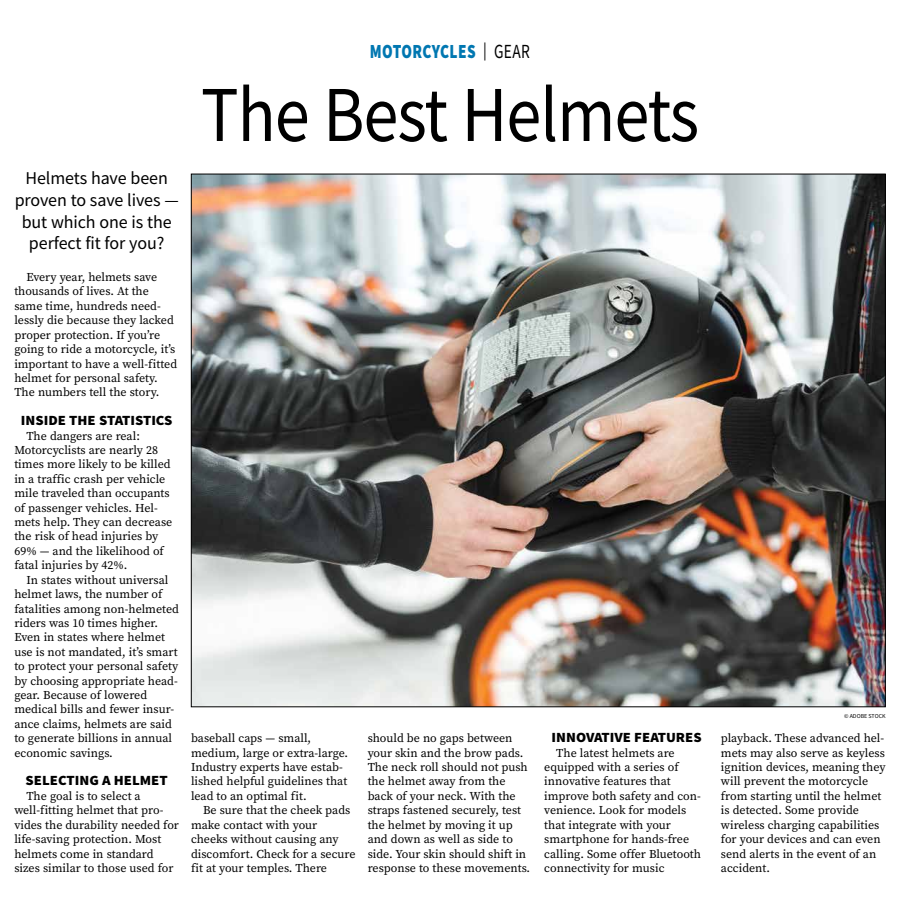
<style>
.page{position:relative;width:900px;height:908px;background:#fff}
.page>*{position:absolute;margin:0;border:0;box-sizing:border-box;transform-origin:0 0}
.t1{font:79.2px "Source Sans Pro";letter-spacing:-.015em;color:#000;scale:.89 1}
.t2{font:900 20px "Source Sans Pro";letter-spacing:.025em;color:#0077b1;scale:.77 1}
.t3{font:18px/21.6px "Source Sans Pro";letter-spacing:-.005em;color:#000;text-align:center}
.t4{font:900 14px "Source Sans Pro";color:#000;scale:1.05 1}
.t5{font:12px/14.4px "Source Serif Pro";color:#000}
.t6{font:6px "Source Sans Pro";color:#000}
.s1{font-weight:400;font-size:18px;color:#000}
.s2{font-weight:400;color:#000}
</style>
<div class="page">
<img style="left:193px;top:176px;width:691px;height:528px">
<h3 class="t3" style="left:15px;top:167px;width:166px">Helmets have been proven to save lives — but which one is the perfect fit for you?</h3>
<p class="t5" style="left:14px;top:270px;width:164px;text-indent:12px">Every year, helmets save thousands of lives. At the same time, hundreds need&shy;lessly die because they lacked proper protection. If you’re going to ride a motorcycle, it’s important to have a well-fitted helmet for personal safety.<br>The numbers tell the story.</p>
<p class="t4" style="left:21px;top:410px;width:146px">INSIDE THE STATISTICS</p>
<p class="t5" style="left:14px;top:428px;width:159px;text-indent:12px">The dangers are real:<br>Motorcyclists are nearly 28 times more likely to be killed in a traffic crash per vehicle mile traveled than occupants of passenger vehicles. Hel&shy;mets help. They can decrease the risk of head injuries by<br>69% — and the likelihood of fatal injuries by 42%.</p>
<p class="t5" style="left:14px;top:572px;width:166px;text-indent:12px">In states without universal helmet laws, the number of fatalities among non-helmeted riders was 10 times higher.<br>Even in states where helmet use is not mandated, it’s smart to protect your personal safety by choosing appropriate head&shy;gear. Because of lowered medical bills and fewer insur&shy;ance claims, helmets are said to generate billions in annual economic savings.</p>
<p class="t4" style="left:26px;top:770px;width:137px">SELECTING A HELMET</p>
<p class="t5" style="left:14px;top:788px;width:166px;text-indent:12px">The goal is to select a well-fitting helmet that pro&shy;vides the durability needed for life-saving protection. Most helmets come in standard sizes similar to those used for</p>
<h2 class="t2" style="left:370px;top:38px;width:209px">MOTORCYCLES <span class="s1">|</span> <span class="s2">GEAR</span></h2>
<h1 class="t1" style="left:201px;top:64px;width:561px">The Best Helmets</h1>
<p class="t5" style="left:191px;top:730px;width:159px">baseball caps — small, medium, large or extra-large.<br>Industry experts have estab&shy;lished helpful guidelines that lead to an optimal fit.</p>
<p class="t5" style="left:191px;top:802px;width:166px;text-indent:12px">Be sure that the cheek pads make contact with your cheeks without causing any discomfort. Check for a secure fit at your temples. There</p>
<p class="t5" style="left:368px;top:730px;width:164px">should be no gaps between your skin and the brow pads.<br>The neck roll should not push the helmet away from the back of your neck. With the straps fastened securely, test the helmet by moving it up and down as well as side to side. Your skin should shift in response to these movements.</p>
<p class="t4" style="left:552px;top:727px;width:144px">INNOVATIVE FEATURES</p>
<p class="t5" style="left:544px;top:745px;width:158px;text-indent:12px">The latest helmets are equipped with a series of innovative features that improve both safety and con&shy;venience. Look for models that integrate with your smartphone for hands-free calling. Some offer Bluetooth connectivity for music</p>
<p class="t6" style="left:844px;top:711px;width:43px">© ADOBE STOCK</p>
<p class="t5" style="left:721px;top:730px;width:166px">playback. These advanced hel&shy;mets may also serve as keyless ignition devices, meaning they will prevent the motorcycle from starting until the helmet is detected. Some provide wireless charging capabilities for your devices and can even send alerts in the event of an accident.</p>
</div>
